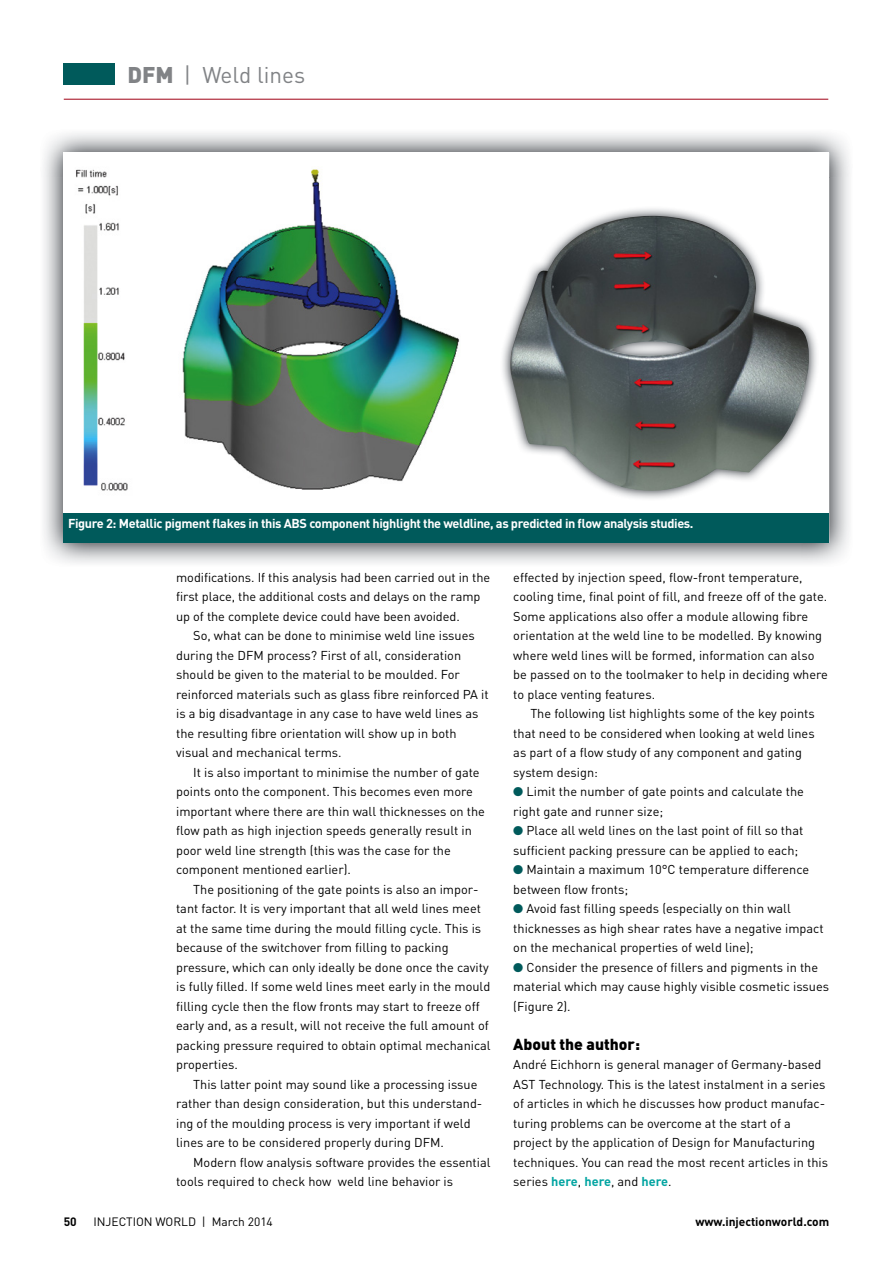
<style>
.page{position:relative;width:893px;height:1263px;background:#fff}
.page>*{position:absolute;margin:0;border:0;box-sizing:border-box;transform-origin:0 0}
.t1{font:22.5px "DIN";color:#818386}
.t2{font:900 15.75px "DIN";color:#000}
.t3{font:12.75px/19.5px "DIN";color:#000}
.t4{font:700 12.75px "DIN";letter-spacing:-.03em;color:#fff}
.t5{font:700 12px "DIN";letter-spacing:-.005em;color:#000}
.t6{font:12px "DIN";letter-spacing:-.005em;color:#000}
.s1{font-weight:900}
.s2{color:#005a5b}
.s3{font-weight:700;color:#00a4a1}
</style>
<div class="page">
<div style="left:64px;top:64px;width:51px;height:21px;background:#005a5b"></div>
<hr style="left:64px;top:99px;width:764px;height:1px;background:#a00014">
<img style="left:41px;top:177px;width:49px;height:386px">
<img style="left:803px;top:177px;width:49px;height:386px">
<div style="left:64px;top:153px;width:765px;height:390px;background:#fff"></div>
<img style="left:76px;top:169px;width:384px;height:322px">
<img style="left:502px;top:208px;width:315px;height:291px">
<img style="left:510px;top:216px;width:302px;height:279px">
<div style="left:64px;top:513px;width:765px;height:30px;background:#005a5b"></div>
<h1 class="t1" style="left:128px;top:60px;width:179px"><span class="s1">DFM</span> | Weld lines</h1>
<p class="t4" style="left:68px;top:515px;width:627px">Figure 2: Metallic pigment flakes in this ABS component highlight the weldline, as predicted in flow analysis studies.</p>
<p class="t3" style="left:176px;top:567px;width:316px">modifications. If this analysis had been carried out in the first place, the additional costs and delays on the ramp up of the complete device could have been avoided.</p>
<p class="t3" style="left:176px;top:626px;width:314px;text-indent:17px">So, what can be done to minimise weld line issues during the DFM process? First of all, consideration should be given to the material to be moulded. For reinforced materials such as glass fibre reinforced PA it is a big disadvantage in any case to have weld lines as the resulting fibre orientation will show up in both visual and mechanical terms.</p>
<p class="t3" style="left:176px;top:762px;width:310px;text-indent:17px">It is also important to minimise the number of gate points onto the component. This becomes even more important where there are thin wall thicknesses on the flow path as high injection speeds generally result in poor weld line strength (this was the case for the component mentioned earlier).</p>
<p class="t3" style="left:176px;top:879px;width:316px;text-indent:17px">The positioning of the gate points is also an impor&shy;tant factor. It is very important that all weld lines meet at the same time during the mould filling cycle. This is because of the switchover from filling to packing pressure, which can only ideally be done once the cavity is fully filled. If some weld lines meet early in the mould filling cycle then the flow fronts may start to freeze off early and, as a result, will not receive the full amount of packing pressure required to obtain optimal mechanical properties.</p>
<p class="t3" style="left:176px;top:1074px;width:308px;text-indent:17px">This latter point may sound like a processing issue rather than design consideration, but this understand&shy;ing of the moulding process is very important if weld lines are to be considered properly during DFM.</p>
<p class="t3" style="left:176px;top:1152px;width:316px;text-indent:17px">Modern flow analysis software provides the essential tools required to check how weld line behavior is</p>
<p class="t3" style="left:513px;top:567px;width:316px">effected by injection speed, flow-front temperature, cooling time, final point of fill, and freeze off of the gate.<br>Some applications also offer a module allowing fibre orientation at the weld line to be modelled. By knowing where weld lines will be formed, information can also be passed on to the toolmaker to help in deciding where to place venting features.</p>
<p class="t3" style="left:513px;top:703px;width:303px;text-indent:17px">The following list highlights some of the key points that need to be considered when looking at weld lines as part of a flow study of any component and gating system design:</p>
<p class="t3" style="left:513px;top:781px;width:292px"><span class="s2">●</span> Limit the number of gate points and calculate the right gate and runner size;</p>
<p class="t3" style="left:513px;top:820px;width:291px"><span class="s2">●</span> Place all weld lines on the last point of fill so that sufficient packing pressure can be applied to each;</p>
<p class="t3" style="left:513px;top:859px;width:297px"><span class="s2">●</span> Maintain a maximum 10°C temperature difference between flow fronts;</p>
<p class="t3" style="left:513px;top:898px;width:312px"><span class="s2">●</span> Avoid fast filling speeds (especially on thin wall thicknesses as high shear rates have a negative impact on the mechanical properties of weld line);</p>
<p class="t3" style="left:513px;top:957px;width:317px"><span class="s2">●</span> Consider the presence of fillers and pigments in the material which may cause highly visible cosmetic issues (Figure 2).</p>
<p class="t2" style="left:513px;top:1034px;width:128px">About the author:</p>
<p class="t3" style="left:513px;top:1055px;width:316px">André Eichhorn is general manager of Germany-based AST Technology. This is the latest instalment in a series of articles in which he discusses how product manufac&shy;turing problems can be overcome at the start of a project by the application of Design for Manufacturing techniques. You can read the most recent articles in this series <span class="s3">here</span>, <span class="s3">here</span>, and <span class="s3">here</span>.</p>
<p class="t5" style="left:64px;top:1214px;width:14px">50</p>
<p class="t6" style="left:94px;top:1214px;width:181px">INJECTION WORLD | March 2014</p>
<p class="t5" style="left:695px;top:1214px;width:135px">www.injectionworld.com</p>
</div>
